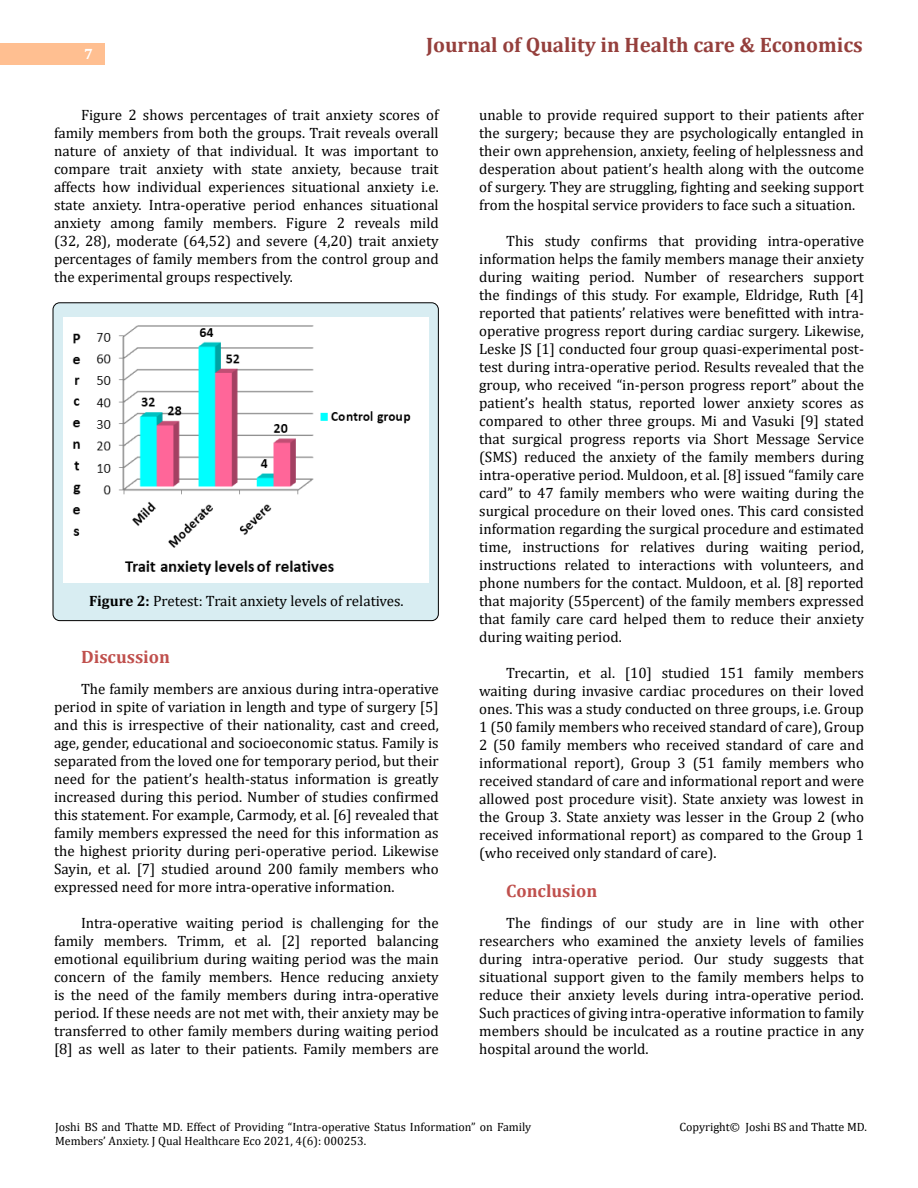
<style>
.page{position:relative;width:918px;height:1188px;background:#fff}
.page>*{position:absolute;margin:0;border:0;box-sizing:border-box;transform-origin:0 0}
.t1{font:700 21px "Cambria";color:#953f3c}
.t2{font:700 18px "Cambria";color:#c0504d}
.t3{font:15px/18px "Cambria";color:#000;text-align:justify}
.t4{font:700 15px "Cambria";color:#fff}
.t5{font:12px/14.4px "Cambria";color:#000}
.s1{font-weight:700}
</style>
<div class="page">
<div style="left:0;top:43px;width:105px;height:21px;background:#ffbf91"></div>
<div style="left:53px;top:303px;width:385px;height:318px;background:#d8edf2;border-radius:7px"></div>
<div style="left:53px;top:302px;width:386px;height:319px;border:1px solid #000;border-radius:7px"></div>
<img style="left:64px;top:318px;width:365px;height:264px">
<p class="t4" style="left:84px;top:44px;width:10px">7</p>
<h1 class="t1" style="left:426px;top:30px;width:438px">Journal of Quality in Health care &amp; Economics</h1>
<p class="t3" style="left:54px;top:105px;width:386px;text-indent:27px">Figure 2 shows percentages of trait anxiety scores of family members from both the groups. Trait reveals overall nature of anxiety of that individual. It was important to compare trait anxiety with state anxiety, because trait affects how individual experiences situational anxiety i.e. state anxiety. Intra-operative period enhances situational anxiety among family members. Figure 2 reveals mild (32, 28), moderate (64,52) and severe (4,20) trait anxiety percentages of family members from the control group and the experimental groups respectively.</p>
<p class="t3" style="left:89px;top:591px;width:316px"><span class="s1">Figure 2:</span> Pretest: Trait anxiety levels of relatives.</p>
<p class="t2" style="left:81px;top:644px;width:91px">Discussion</p>
<p class="t3" style="left:54px;top:680px;width:386px;text-indent:27px">The family members are anxious during intra-operative period in spite of variation in length and type of surgery [5] and this is irrespective of their nationality, cast and creed, age, gender, educational and socioeconomic status. Family is separated from the loved one for temporary period, but their need for the patient’s health-status information is greatly increased during this period. Number of studies confirmed this statement. For example, Carmody, et al. [6] revealed that family members expressed the need for this information as the highest priority during peri-operative period. Likewise Sayin, et al. [7] studied around 200 family members who expressed need for more intra-operative information.</p>
<p class="t3" style="left:54px;top:914px;width:386px;text-indent:27px">Intra-operative waiting period is challenging for the family members. Trimm, et al. [2] reported balancing emotional equilibrium during waiting period was the main concern of the family members. Hence reducing anxiety is the need of the family members during intra-operative period. If these needs are not met with, their anxiety may be transferred to other family members during waiting period [8] as well as later to their patients. Family members are</p>
<p class="t3" style="left:479px;top:105px;width:386px">unable to provide required support to their patients after the surgery; because they are psychologically entangled in their own apprehension, anxiety, feeling of helplessness and desperation about patient’s health along with the outcome of surgery. They are struggling, fighting and seeking support from the hospital service providers to face such a situation.</p>
<p class="t3" style="left:479px;top:231px;width:386px;text-indent:27px">This study confirms that providing intra-operative information helps the family members manage their anxiety during waiting period. Number of researchers support the findings of this study. For example, Eldridge, Ruth [4] reported that patients’ relatives were benefitted with intra&shy;operative progress report during cardiac surgery. Likewise, Leske JS [1] conducted four group quasi-experimental post&shy;test during intra-operative period. Results revealed that the group, who received “in-person progress report” about the patient’s health status, reported lower anxiety scores as compared to other three groups. Mi and Vasuki [9] stated that surgical progress reports via Short Message Service (SMS) reduced the anxiety of the family members during intra-operative period. Muldoon, et al. [8] issued “family care card” to 47 family members who were waiting during the surgical procedure on their loved ones. This card consisted information regarding the surgical procedure and estimated time, instructions for relatives during waiting period, instructions related to interactions with volunteers, and phone numbers for the contact. Muldoon, et al. [8] reported that majority (55percent) of the family members expressed that family care card helped them to reduce their anxiety during waiting period.</p>
<p class="t3" style="left:479px;top:663px;width:386px;text-indent:27px">Trecartin, et al. [10] studied 151 family members waiting during invasive cardiac procedures on their loved ones. This was a study conducted on three groups, i.e. Group 1 (50 family members who received standard of care), Group 2 (50 family members who received standard of care and informational report), Group 3 (51 family members who received standard of care and informational report and were allowed post procedure visit). State anxiety was lowest in the Group 3. State anxiety was lesser in the Group 2 (who received informational report) as compared to the Group 1 (who received only standard of care).</p>
<p class="t2" style="left:506px;top:878px;width:93px">Conclusion</p>
<p class="t3" style="left:479px;top:914px;width:386px;text-indent:27px">The findings of our study are in line with other researchers who examined the anxiety levels of families during intra-operative period. Our study suggests that situational support given to the family members helps to reduce their anxiety levels during intra-operative period.<br>Such practices of giving intra-operative information to family members should be inculcated as a routine practice in any hospital around the world.</p>
<p class="t5" style="left:55px;top:1120px;width:478px">Joshi BS and Thatte MD. Effect of Providing “Intra-operative Status Information” on Family<br>Members’ Anxiety. J Qual Healthcare Eco 2021, 4(6): 000253.</p>
<p class="t5" style="left:679px;top:1120px;width:189px">Copyright© Joshi BS and Thatte MD.</p>
</div>
